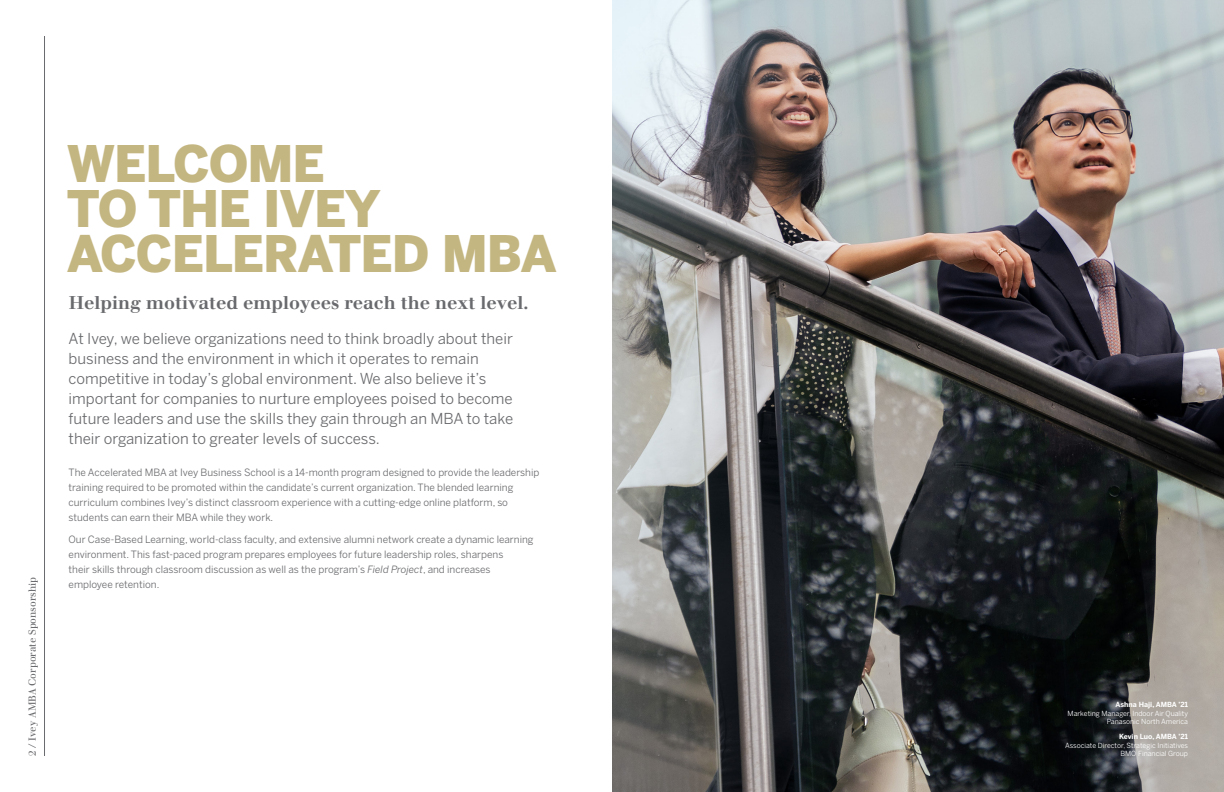
<style>
.page{position:relative;width:1224px;height:792px;background:#fff}
.page>*{position:absolute;margin:0;border:0;box-sizing:border-box;transform-origin:0 0}
.Header_1{font:900 50px/45px "Benton Sans";letter-spacing:-.02em;color:#c4b681}
.Header_2{font:700 18px "Walbaum Com";color:#696a6d}
.Header_3{font:15px/20px "Benton Sans";color:#696a6d}
.Main_content{font:10px/15px "Benton Sans";color:#696a6d}
.t1{font:10px "Walbaum Com";color:#696a6d}
.Small_names{font:7px "Benton Sans";color:#fff}
.Small_names-2{font:700 7px "Benton Sans";color:#fff}
.s1{font-style:italic}
</style>
<div class="page">
<hr style="left:44px;top:36px;width:1px;height:720px;background:#696a6d">
<img style="left:612px;top:0;width:612px;height:792px">
<p class="t1" style="left:26px;top:756px;width:181px;rotate:-90deg">2 / Ivey AMBA Corporate Sponsorship</p>
<p class="Header_1" style="left:67px;top:141px;width:260px">WELCOME</p>
<p class="Header_1" style="left:67px;top:186px;width:492px">TO THE IVEY<br>ACCELERATED MBA</p>
<p class="Header_2" style="left:69px;top:292px;width:461px">Helping motivated employees reach the next level.</p>
<p class="Header_3" style="left:69px;top:328px;width:446px">At Ivey, we believe organizations need to think broadly about their business and the environment in which it operates to remain competitive in today’s global environment. We also believe it’s important for companies to nurture employees poised to become future leaders and use the skills they gain through an MBA to take their organization to greater levels of success.</p>
<p class="Main_content" style="left:69px;top:464px;width:472px">The Accelerated MBA at Ivey Business School is a 14-month program designed to provide the leadership training required to be promoted within the candidate’s current organization. The blended learning curriculum combines Ivey’s distinct classroom experience with a cutting-edge online platform, so students can earn their MBA while they work.</p>
<p class="Main_content" style="left:69px;top:531px;width:467px">Our Case-Based Learning, world-class faculty, and extensive alumni network create a dynamic learning environment. This fast-paced program prepares employees for future leadership roles, sharpens<br>their skills through classroom discussion as well as the program’s <span class="s1">Field Project</span>, and increases employee retention.</p>
<p class="Small_names-2" style="left:1116px;top:701px;width:74px">Ashna Haji, AMBA ’21</p>
<p class="Small_names" style="left:1068px;top:709px;width:122px">Marketing Manager, Indoor Air Quality</p>
<p class="Small_names" style="left:1107px;top:718px;width:83px">Panasonic North America</p>
<p class="Small_names-2" style="left:1119px;top:732px;width:70px">Kevin Luo, AMBA ’21</p>
<p class="Small_names" style="left:1065px;top:741px;width:124px">Associate Director, Strategic Initiatives</p>
<p class="Small_names" style="left:1120px;top:749px;width:69px">BMO Financial Group</p>
</div>
